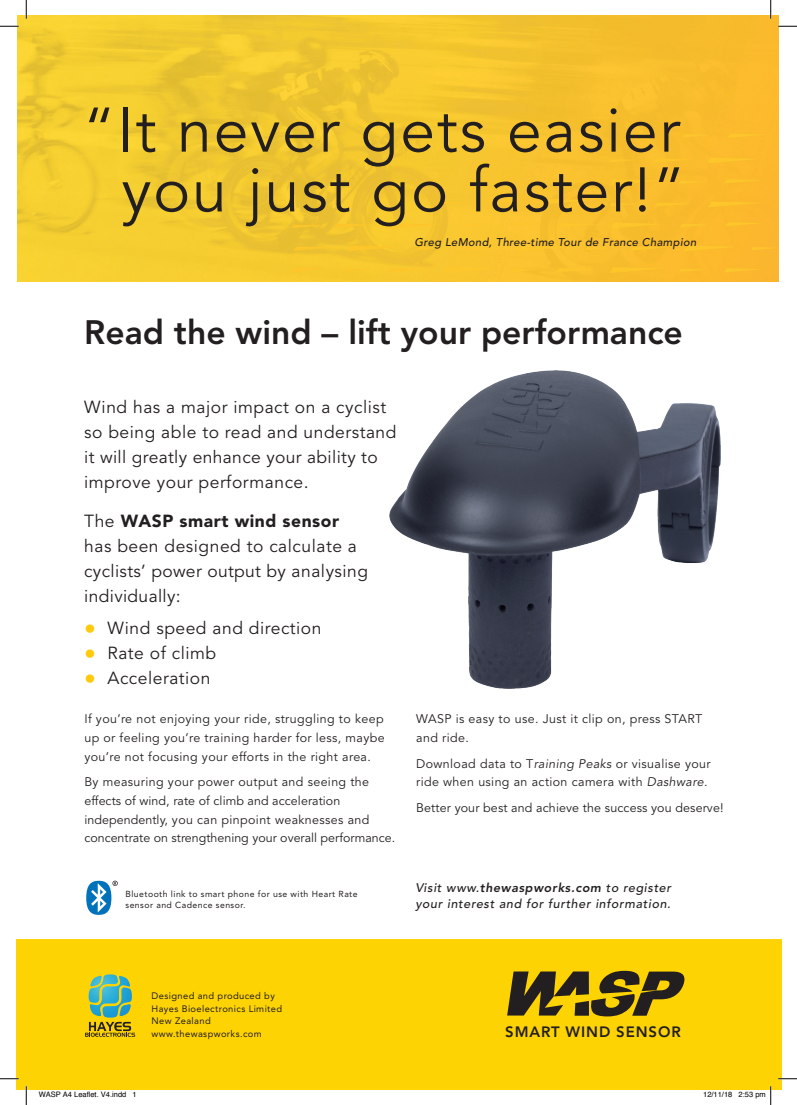
<style>
.page{position:relative;width:797px;height:1105px;background:#fff}
.page>*{position:absolute;margin:0;border:0;box-sizing:border-box;transform-origin:0 0}
.t1{font:62.25px/59.8px "Avenir";letter-spacing:.03em;color:#231f20;text-align:right}
.t2{font:800 33.62px "Avenir";color:#231f20}
.t3{font:17.38px/24.9px "Avenir";letter-spacing:.03em;color:#231f20}
.t4{font:800 15px "Avenir";letter-spacing:.06em;color:#231f20}
.t5{font:12.5px/18.6px "Avenir";letter-spacing:.03em;color:#231f20}
.t6{font:12.5px/18.6px "Avenir";letter-spacing:.005em;color:#231f20}
.t7{font:italic 500 12.5px/16.2px "Avenir";letter-spacing:.05em;color:#231f20}
.t8{font:12.5px "Avenir";letter-spacing:.01em;color:#231f20}
.t9{font:italic 500 11.25px "Avenir";letter-spacing:.03em;color:#231f20}
.t10{font:9.38px/12.5px "Avenir";letter-spacing:.04em;color:#231f20}
.t11{font:8.75px/11.2px "Avenir";letter-spacing:.05em;color:#231f20}
.t12{font:7.5px "Helvetica";color:#000}
.s1{font-weight:900}
.s2{font-size:23.62px;color:#feca0a}
.s3{font-style:italic}
.s4{font-weight:800}
</style>
<div class="page">
<img style="left:17px;top:16px;width:761px;height:265px">
<div style="left:16px;top:939px;width:765px;height:150px;background:#fed304"></div>
<img style="left:389px;top:371px;width:331px;height:317px">
<svg style="left:85px;top:974px;width:50px;height:63px"></svg>
<svg style="left:86px;top:881px;width:32px;height:34px"></svg>
<svg style="left:507px;top:971px;width:178px;height:45px"></svg>
<svg style="left:0;top:25px;width:19px;height:2px"></svg>
<svg style="left:778px;top:25px;width:19px;height:2px"></svg>
<svg style="left:0;top:1078px;width:19px;height:1px"></svg>
<svg style="left:778px;top:1078px;width:19px;height:1px"></svg>
<svg style="left:25px;top:0;width:2px;height:19px"></svg>
<svg style="left:25px;top:1086px;width:2px;height:19px"></svg>
<svg style="left:770px;top:0;width:1px;height:19px"></svg>
<svg style="left:738px;top:1086px;width:33px;height:19px"></svg>
<h1 class="t1" style="left:83px;top:102px;width:603px">“It never gets easier you just go faster!”</h1>
<p class="t9" style="left:414px;top:235px;width:283px">Greg LeMond, Three-time Tour de France Champion</p>
<h2 class="t2" style="left:84px;top:313px;width:600px">Read the wind – lift your performance</h2>
<h3 class="t3" style="left:84px;top:395px;width:314px">Wind has a major impact on a cyclist so being able to read and understand it will greatly enhance your ability to improve your performance.</h3>
<h3 class="t3" style="left:84px;top:509px;width:285px">The <span class="s1">WASP smart wind sensor </span>has been designed to calculate a cyclists’ power output by analysing individually:</h3>
<h3 class="t3" style="left:84px;top:616px;width:239px"><span class="s2">•</span> Wind speed and direction</h3>
<h3 class="t3" style="left:84px;top:641px;width:133px"><span class="s2">•</span> Rate of climb</h3>
<h3 class="t3" style="left:84px;top:666px;width:128px"><span class="s2">•</span> Acceleration</h3>
<p class="t5" style="left:84px;top:710px;width:302px;text-align:justify">If you’re not enjoying your ride, struggling to keep up or feeling you’re training harder for less, maybe you’re not focusing your efforts in the right area.</p>
<p class="t6" style="left:84px;top:773px;width:312px">By measuring your power output and seeing the effects of wind, rate of climb and acceleration independently, you can pinpoint weaknesses and concentrate on strengthening your overall performance.</p>
<p class="t11" style="left:125px;top:888px;width:234px">Bluetooth link to smart phone for use with Heart Rate sensor and Cadence sensor.</p>
<p class="t5" style="left:416px;top:710px;width:288px">WASP is easy to use. Just it clip on, press START and ride.</p>
<p class="t5" style="left:416px;top:754px;width:296px">Download data to T<span class="s3">raining Peaks</span> or visualise your ride when using an action camera with <span class="s3">Dashware</span>.</p>
<p class="t8" style="left:416px;top:801px;width:309px">Better your best and achieve the success you deserve!</p>
<p class="t7" style="left:415px;top:879px;width:257px">Visit www.<span class="s4">thewaspworks.com</span> to register your interest and for further information.</p>
<p class="t10" style="left:152px;top:990px;width:132px">Designed and produced by<br>Hayes Bioelectronics Limited<br>New Zealand www.thewaspworks.com</p>
<p class="t4" style="left:505px;top:1023px;width:177px">SMART WIND SENSOR</p>
<p class="t12" style="left:39px;top:1089px;width:99px">WASP A4 Leaflet. V4.indd 1</p>
<p class="t12" style="left:703px;top:1089px;width:64px">12/11/18 2:53 pm</p>
</div>
